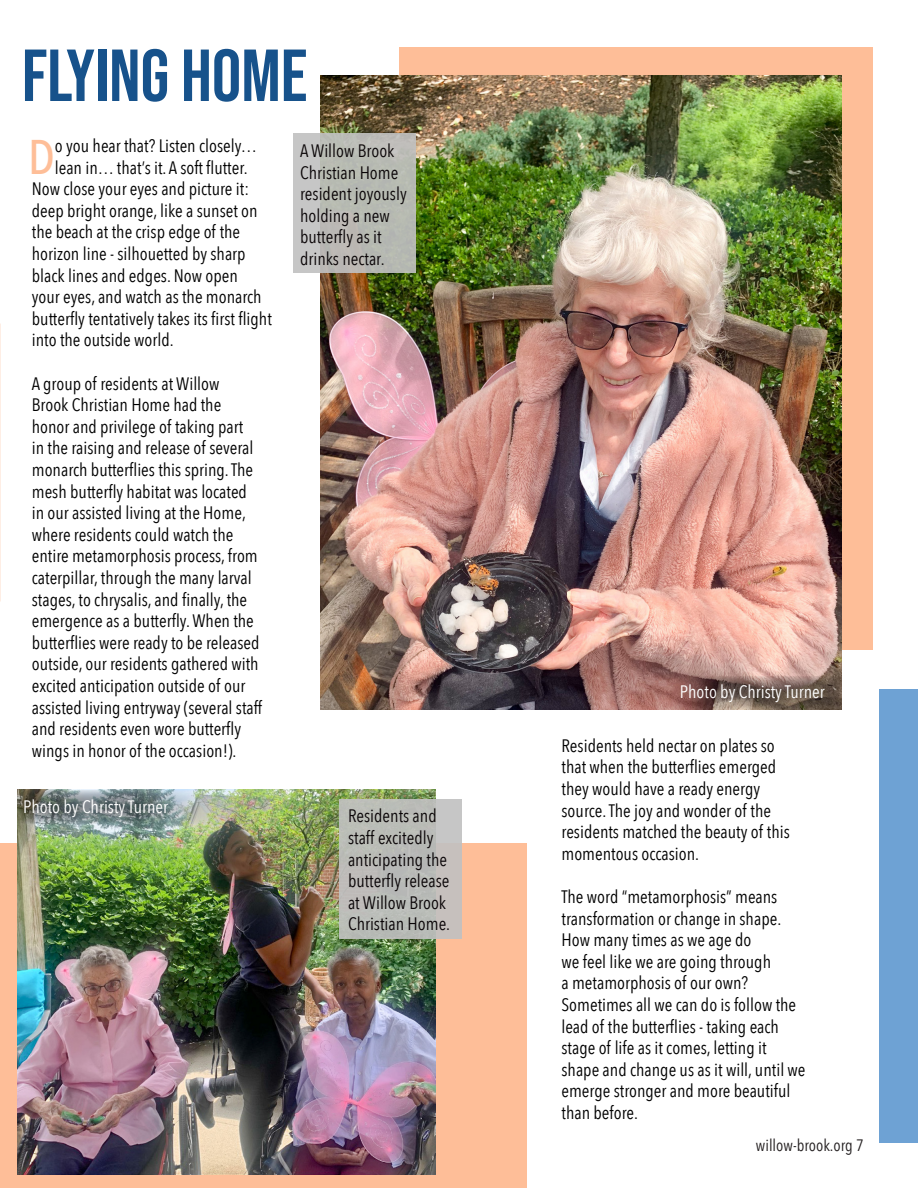
<style>
.page{position:relative;width:918px;height:1188px;background:#fff}
.page>*{position:absolute;margin:0;border:0;box-sizing:border-box;transform-origin:0 0}
.t1{font:73.5px "Bebas Neue";color:#17528b}
.t2{font:500 48.45px "Avenir Next Condensed";color:#febe98}
.t3{font:18px/21.6px "Avenir Next Condensed";color:#000}
.t4{font:18px/21.6px "Avenir Next Condensed";color:#0a0507}
.t5{font:18px "Avenir Next Condensed";color:#fff}
.t6{font:16.5px "Avenir Next Condensed";color:#231f20}
</style>
<div class="page">
<div style="left:399px;top:47px;width:473px;height:603px;background:#febe98"></div>
<img style="left:321px;top:76px;width:520px;height:634px">
<div style="left:0;top:843px;width:526px;height:345px;background:#febe98"></div>
<img style="left:17px;top:790px;width:419px;height:384px">
<div style="left:879px;top:689px;width:39px;height:454px;background:#6ea2d4"></div>
<div style="left:339px;top:799px;width:123px;height:139px;background:linear-gradient(to right,#b8bbb5,#c1bfbc)"></div>
<div style="left:293px;top:134px;width:123px;height:139px;background:linear-gradient(to right,#c3c3c1,#b3b6ad)"></div>
<img style="left:17px;top:790px;width:200px;height:34px">
<svg style="left:666px;top:676px;width:175px;height:34px;background:#765c53"></svg>
<p class="t1" style="left:22px;top:34px;width:287px">FLYING HOME</p>
<p class="t2" style="left:28px;top:127px;width:28px">D</p>
<p class="t3" style="left:55px;top:134px;width:204px">o you hear that? Listen closely…</p>
<p class="t4" style="left:300px;top:139px;width:108px">A Willow Brook<br>Christian Home resident joyously holding a new butterfly as it drinks nectar.</p>
<p class="t3" style="left:55px;top:156px;width:194px">lean in… that’s it. A soft flutter.</p>
<p class="t3" style="left:32px;top:177px;width:219px">Now close your eyes and picture it:</p>
<p class="t3" style="left:32px;top:199px;width:227px">deep bright orange, like a sunset on</p>
<p class="t3" style="left:32px;top:220px;width:210px">the beach at the crisp edge of the</p>
<p class="t3" style="left:32px;top:242px;width:215px">horizon line - silhouetted by sharp</p>
<p class="t3" style="left:32px;top:264px;width:207px">black lines and edges. Now open</p>
<p class="t3" style="left:32px;top:285px;width:231px">your eyes, and watch as the monarch</p>
<p class="t3" style="left:32px;top:307px;width:242px">butterfly tentatively takes its first flight</p>
<p class="t3" style="left:32px;top:328px;width:143px">into the outside world.</p>
<p class="t3" style="left:32px;top:372px;width:232px">A group of residents at Willow<br>Brook Christian Home had the honor and privilege of taking part<br>in the raising and release of several monarch butterflies this spring. The mesh butterfly habitat was located in our assisted living at the Home, where residents could watch the entire metamorphosis process, from caterpillar, through the many larval stages, to chrysalis, and finally, the emergence as a butterfly. When the butterflies were ready to be released outside, our residents gathered with excited anticipation outside of our assisted living entryway (several staff and residents even wore butterfly wings in honor of the occasion!).</p>
<p class="t5" style="left:23px;top:792px;width:146px">Photo by Christy Turner</p>
<p class="t4" style="left:348px;top:804px;width:104px">Residents and staff excitedly anticipating the butterfly release at Willow Brook<br>Christian Home.</p>
<p class="t5" style="left:680px;top:676px;width:146px">Photo by Christy Turner</p>
<p class="t3" style="left:562px;top:734px;width:230px">Residents held nectar on plates so that when the butterflies emerged they would have a ready energy source. The joy and wonder of the residents matched the beauty of this momentous occasion.</p>
<p class="t3" style="left:562px;top:885px;width:246px">The word “metamorphosis” means transformation or change in shape.<br>How many times as we age do<br>we feel like we are going through<br>a metamorphosis of our own?<br>Sometimes all we can do is follow the lead of the butterflies - taking each stage of life as it comes, letting it shape and change us as it will, until we emerge stronger and more beautiful than before.</p>
<p class="t6" style="left:756px;top:1131px;width:110px">willow-brook.org 7</p>
</div>
